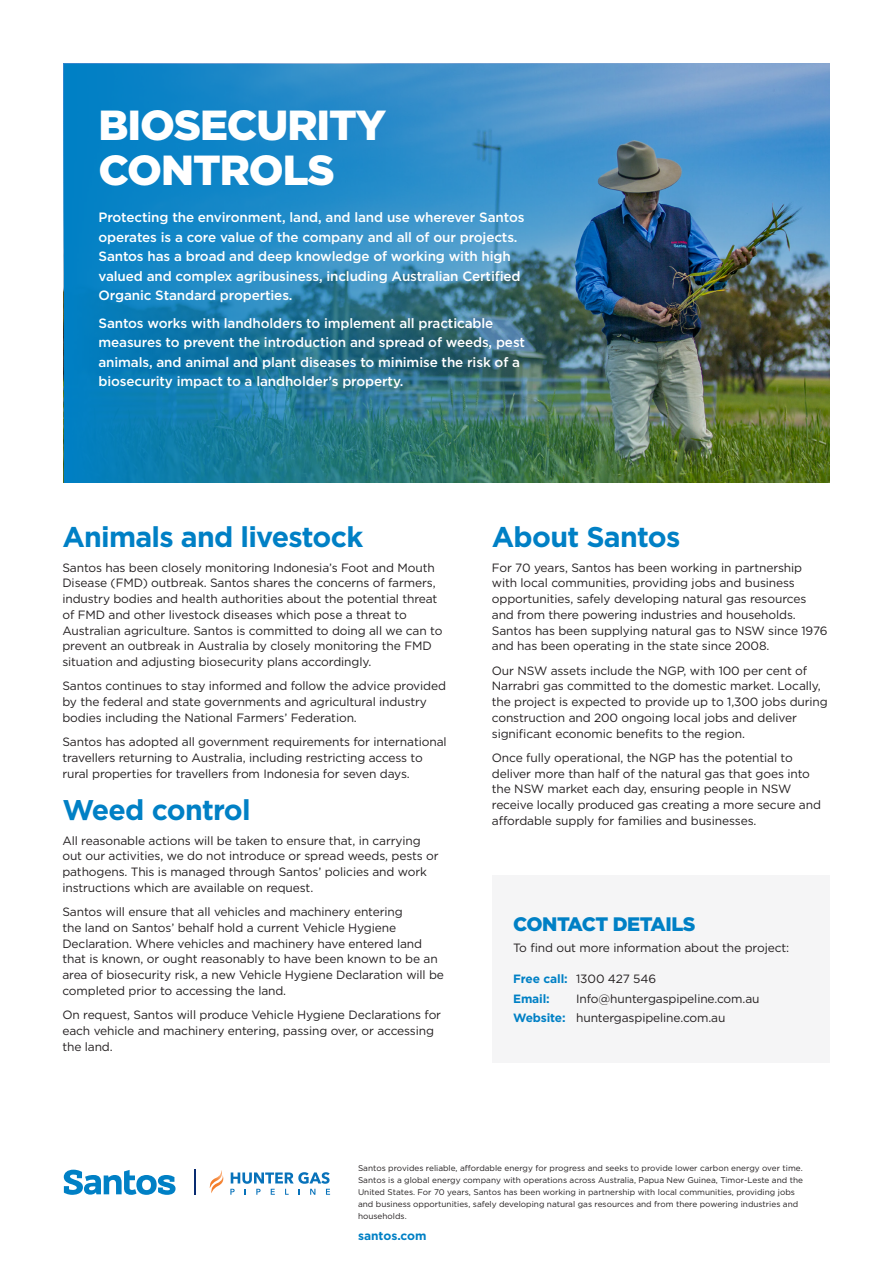
<style>
.page{position:relative;width:893px;height:1263px;background:#fff}
.page>*{position:absolute;margin:0;border:0;box-sizing:border-box;transform-origin:0 0}
.t1{font:900 42px/45px "Gotham";letter-spacing:-.025em;color:#fff}
.t2{font:700 28.5px "Gotham";letter-spacing:-.025em;color:#0080c5}
.t3{font:900 19.5px "Gotham";letter-spacing:-.025em;color:#0080c5}
.t4{font:500 13.5px/19.5px "Gotham";letter-spacing:-.01em;color:#fff}
.t5{font:12px/15.8px "Gotham";letter-spacing:-.01em;color:#231f20}
.t6{font:700 12px/19.5px "Gotham";letter-spacing:-.01em;color:#0080c5}
.t7{font:8.25px/12px "Gotham";color:#231f20}
.s1{font-weight:400;color:#231f20}
.s2{font-weight:700;color:#0080c5}
</style>
<div class="page">
<svg style="left:64px;top:1170px;width:112px;height:25px"></svg>
<svg style="left:195px;top:1170px;width:1px;height:25px"></svg>
<svg style="left:209px;top:1170px;width:121px;height:25px"></svg>
<img style="left:699px;top:64px;width:130px;height:418px">
<img style="left:64px;top:64px;width:635px;height:418px">
<div style="left:492px;top:875px;width:337px;height:187px;background:#f5f5f6"></div>
<h1 class="t1" style="left:99px;top:103px;width:289px">BIOSECURITY<br>CONTROLS</h1>
<p class="t4" style="left:99px;top:207px;width:428px">Protecting the environment, land, and land use wherever Santos operates is a core value of the company and all of our projects.<br>Santos has a broad and deep knowledge of working with high valued and complex agribusiness, including Australian Certified Organic Standard properties.</p>
<p class="t4" style="left:99px;top:313px;width:428px">Santos works with landholders to implement all practicable measures to prevent the introduction and spread of weeds, pest animals, and animal and plant diseases to minimise the risk of a biosecurity impact to a landholder’s property.</p>
<h2 class="t2" style="left:62px;top:518px;width:302px">Animals and livestock</h2>
<p class="t5" style="left:62px;top:559px;width:382px">Santos has been closely monitoring Indonesia’s Foot and Mouth Disease (FMD) outbreak. Santos shares the concerns of farmers, industry bodies and health authorities about the potential threat of FMD and other livestock diseases which pose a threat to Australian agriculture. Santos is committed to doing all we can to prevent an outbreak in Australia by closely monitoring the FMD situation and adjusting biosecurity plans accordingly.</p>
<p class="t5" style="left:62px;top:678px;width:385px">Santos continues to stay informed and follow the advice provided by the federal and state governments and agricultural industry bodies including the National Farmers’ Federation.</p>
<p class="t5" style="left:62px;top:734px;width:386px">Santos has adopted all government requirements for international travellers returning to Australia, including restricting access to rural properties for travellers from Indonesia for seven days.</p>
<h2 class="t2" style="left:62px;top:791px;width:190px">Weed control</h2>
<p class="t5" style="left:62px;top:832px;width:378px">All reasonable actions will be taken to ensure that, in carrying out our activities, we do not introduce or spread weeds, pests or pathogens. This is managed through Santos’ policies and work instructions which are available on request.</p>
<p class="t5" style="left:62px;top:904px;width:383px">Santos will ensure that all vehicles and machinery entering<br>the land on Santos’ behalf hold a current Vehicle Hygiene Declaration. Where vehicles and machinery have entered land that is known, or ought reasonably to have been known to be an area of biosecurity risk, a new Vehicle Hygiene Declaration will be completed prior to accessing the land.</p>
<p class="t5" style="left:62px;top:1007px;width:380px">On request, Santos will produce Vehicle Hygiene Declarations for each vehicle and machinery entering, passing over, or accessing the land.</p>
<h2 class="t2" style="left:492px;top:518px;width:190px">About Santos</h2>
<p class="t5" style="left:492px;top:559px;width:337px">For 70 years, Santos has been working in partnership with local communities, providing jobs and business opportunities, safely developing natural gas resources and from there powering industries and households.<br>Santos has been supplying natural gas to NSW since 1976 and has been operating in the state since 2008.</p>
<p class="t5" style="left:492px;top:662px;width:337px">Our NSW assets include the NGP, with 100 per cent of Narrabri gas committed to the domestic market. Locally, the project is expected to provide up to 1,300 jobs during construction and 200 ongoing local jobs and deliver significant economic benefits to the region.</p>
<p class="t5" style="left:492px;top:749px;width:331px">Once fully operational, the NGP has the potential to deliver more than half of the natural gas that goes into the NSW market each day, ensuring people in NSW receive locally produced gas creating a more secure and affordable supply for families and businesses.</p>
<h3 class="t3" style="left:513px;top:911px;width:184px">CONTACT DETAILS</h3>
<p class="t5" style="left:513px;top:940px;width:278px">To find out more information about the project:</p>
<p class="t6" style="left:513px;top:969px;width:145px">Free call: <span class="s1">1300 427 546<br></span>Email:</p>
<p class="t5" style="left:513px;top:988px;width:248px;line-height:19.5px;text-indent:63px">Info@huntergaspipeline.com.au<br><span class="s2">Website:</span> huntergaspipeline.com.au</p>
<p class="t7" style="left:358px;top:1161px;width:447px">Santos provides reliable, affordable energy for progress and seeks to provide lower carbon energy over time.<br>Santos is a global energy company with operations across Australia, Papua New Guinea, Timor-Leste and the United States. For 70 years, Santos has been working in partnership with local communities, providing jobs and business opportunities, safely developing natural gas resources and from there powering industries and households.</p>
<p class="t6" style="left:358px;top:1226px;width:70px">santos.com</p>
</div>
